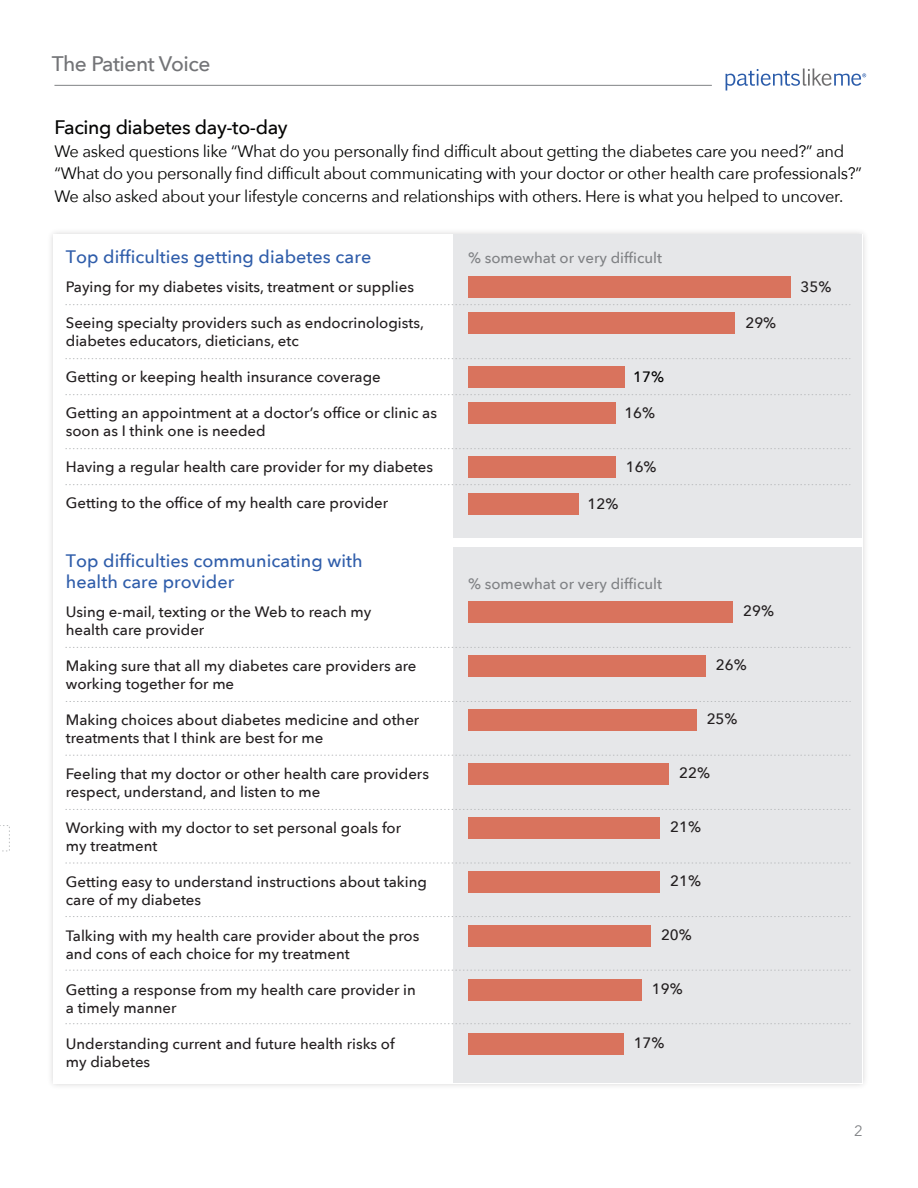
<style>
.page{position:relative;width:918px;height:1188px;background:#fff}
.page>*{position:absolute;margin:0;border:0;box-sizing:border-box;transform-origin:0 0}
.t1{font:500 21px "Avenir Next";letter-spacing:-.02em;color:#737477}
.t2{font:500 19.5px "Avenir Next";letter-spacing:-.02em;color:#050504}
.t3{font:500 18px/21.6px "Avenir Next";letter-spacing:.005em;color:#2f5daa}
.t4{font:16.5px/22.5px "Avenir Next";letter-spacing:-.02em;color:#050504}
.t5{font:500 15px/18px "Avenir Next";color:#231f20}
.t6{font:500 15px "Avenir Next";color:#808285}
.t7{font:500 15px "Avenir Next";color:#000}
.t8{font:15px "Avenir Next";color:#808285}
</style>
<div class="page">
<div style="left:454px;top:234px;width:408px;height:303px;background:#e6e7e9"></div>
<div style="left:454px;top:548px;width:408px;height:535px;background:#e6e7e9"></div>
<hr style="left:54px;top:85px;width:658px;height:1px;background:#808285">
<svg style="left:725px;top:69px;width:141px;height:22px"></svg>
<div style="left:468px;top:493px;width:110px;height:21px;background:#d9735d"></div>
<div style="left:468px;top:456px;width:147px;height:21px;background:#d9735d"></div>
<div style="left:468px;top:366px;width:156px;height:21px;background:#d9735d"></div>
<div style="left:468px;top:312px;width:267px;height:21px;background:#d9735d"></div>
<div style="left:468px;top:276px;width:322px;height:21px;background:#d9735d"></div>
<svg style="left:66px;top:304px;width:784px;height:1px"></svg>
<svg style="left:66px;top:358px;width:784px;height:1px"></svg>
<svg style="left:66px;top:394px;width:784px;height:1px"></svg>
<svg style="left:66px;top:448px;width:784px;height:1px"></svg>
<svg style="left:66px;top:484px;width:784px;height:1px"></svg>
<svg style="left:66px;top:647px;width:784px;height:1px"></svg>
<svg style="left:66px;top:701px;width:784px;height:1px"></svg>
<svg style="left:66px;top:755px;width:784px;height:1px"></svg>
<svg style="left:66px;top:809px;width:784px;height:1px"></svg>
<div style="left:468px;top:402px;width:147px;height:21px;background:#d9735d"></div>
<svg style="left:66px;top:863px;width:784px;height:1px"></svg>
<svg style="left:66px;top:916px;width:784px;height:1px"></svg>
<svg style="left:66px;top:970px;width:784px;height:1px"></svg>
<svg style="left:66px;top:1023px;width:784px;height:1px"></svg>
<svg style="left:0;top:825px;width:10px;height:26px"></svg>
<div style="left:468px;top:1033px;width:155px;height:22px;background:#d9735d"></div>
<div style="left:468px;top:979px;width:173px;height:22px;background:#d9735d"></div>
<div style="left:468px;top:925px;width:183px;height:22px;background:#d9735d"></div>
<div style="left:468px;top:871px;width:192px;height:22px;background:#d9735d"></div>
<div style="left:468px;top:817px;width:192px;height:22px;background:#d9735d"></div>
<div style="left:468px;top:763px;width:201px;height:22px;background:#d9735d"></div>
<div style="left:468px;top:709px;width:228px;height:22px;background:#d9735d"></div>
<div style="left:468px;top:655px;width:237px;height:22px;background:#d9735d"></div>
<div style="left:468px;top:601px;width:265px;height:22px;background:#d9735d"></div>
<h1 class="t1" style="left:52px;top:51px;width:160px">The Patient Voice</h1>
<h2 class="t2" style="left:54px;top:116px;width:235px">Facing diabetes day-to-day</h2>
<p class="t4" style="left:54px;top:140px;width:809px">We asked questions like “What do you personally find difficult about getting the diabetes care you need?” and “What do you personally find difficult about communicating with your doctor or other health care professionals?”<br>We also asked about your lifestyle concerns and relationships with others. Here is what you helped to uncover.</p>
<p class="t3" style="left:66px;top:246px;width:307px">Top difficulties getting diabetes care</p>
<p class="t6" style="left:468px;top:249px;width:196px">% somewhat or very difficult</p>
<p class="t5" style="left:66px;top:278px;width:350px">Paying for my diabetes visits, treatment or supplies</p>
<p class="t5" style="left:66px;top:314px;width:360px">Seeing specialty providers such as endocrinologists, diabetes educators, dieticians, etc</p>
<p class="t5" style="left:66px;top:368px;width:317px">Getting or keeping health insurance coverage</p>
<p class="t5" style="left:66px;top:404px;width:373px">Getting an appointment at a doctor’s office or clinic as soon as I think one is needed</p>
<p class="t5" style="left:66px;top:458px;width:369px">Having a regular health care provider for my diabetes</p>
<p class="t5" style="left:66px;top:494px;width:324px">Getting to the office of my health care provider</p>
<p class="t3" style="left:66px;top:550px;width:298px">Top difficulties communicating with health care provider</p>
<p class="t7" style="left:633px;top:368px;width:32px">17%</p>
<p class="t5" style="left:624px;top:404px;width:32px">16%</p>
<p class="t5" style="left:626px;top:458px;width:32px">16%</p>
<p class="t5" style="left:587px;top:494px;width:32px">12%</p>
<p class="t6" style="left:468px;top:574px;width:196px">% somewhat or very difficult</p>
<p class="t5" style="left:745px;top:314px;width:32px">29%</p>
<p class="t5" style="left:66px;top:602px;width:307px">Using e-mail, texting or the Web to reach my health care provider</p>
<p class="t5" style="left:66px;top:656px;width:352px">Making sure that all my diabetes care providers are working together for me</p>
<p class="t5" style="left:66px;top:710px;width:355px">Making choices about diabetes medicine and other treatments that I think are best for me</p>
<p class="t5" style="left:66px;top:764px;width:365px">Feeling that my doctor or other health care providers respect, understand, and listen to me</p>
<p class="t5" style="left:66px;top:818px;width:337px">Working with my doctor to set personal goals for my treatment</p>
<p class="t5" style="left:66px;top:872px;width:363px">Getting easy to understand instructions about taking care of my diabetes</p>
<p class="t5" style="left:66px;top:926px;width:355px">Talking with my health care provider about the pros and cons of each choice for my treatment</p>
<p class="t5" style="left:66px;top:980px;width:352px">Getting a response from my health care provider in a timely manner</p>
<p class="t5" style="left:66px;top:1034px;width:330px">Understanding current and future health risks of my diabetes</p>
<p class="t5" style="left:743px;top:602px;width:32px">29%</p>
<p class="t5" style="left:716px;top:656px;width:32px">26%</p>
<p class="t5" style="left:707px;top:710px;width:32px">25%</p>
<p class="t5" style="left:679px;top:764px;width:32px">22%</p>
<p class="t5" style="left:670px;top:818px;width:32px">21%</p>
<p class="t5" style="left:670px;top:872px;width:32px">21%</p>
<p class="t5" style="left:661px;top:926px;width:32px">20%</p>
<p class="t5" style="left:652px;top:980px;width:32px">19%</p>
<p class="t5" style="left:634px;top:1034px;width:32px">17%</p>
<p class="t5" style="left:801px;top:277px;width:32px">35%</p>
<p class="t8" style="left:854px;top:1121px;width:10px">2</p>
</div>
